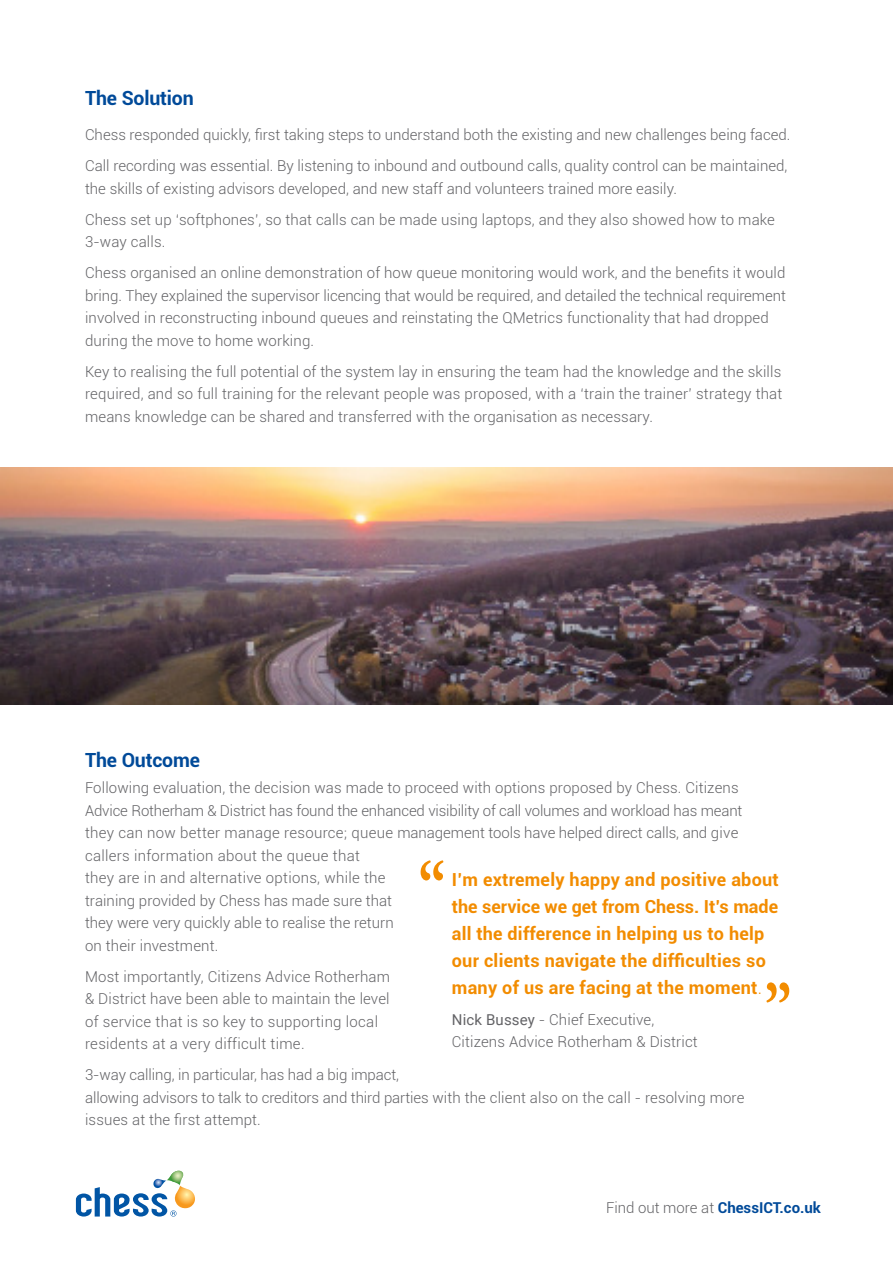
<style>
.page{position:relative;width:893px;height:1263px;background:#fff}
.page>*{position:absolute;margin:0;border:0;box-sizing:border-box;transform-origin:0 0}
.Deck{font:700 19.5px "Roboto";letter-spacing:-.01em;color:#004a99}
.Deck-2{font:700 18px/27px "Roboto";letter-spacing:.015em;color:#f28c00}
.Body_Text{font:300 15px/22.5px "Roboto";letter-spacing:.01em;color:#636366}
.Deck-3{font:300 15px/22.5px "Roboto";letter-spacing:.01em;color:#636366}
.t1{font:700 15px "Roboto";color:#004a99}
.s1{font-weight:300}
.s2{font-weight:400}
.s3{font-style:italic}
.s4{font-weight:300;color:#636366}
</style>
<div class="page">
<svg style="left:76px;top:1170px;width:119px;height:46px"></svg>
<img style="left:0;top:468px;width:893px;height:237px">
<svg style="left:421px;top:860px;width:23px;height:20px"></svg>
<svg style="left:766px;top:982px;width:23px;height:20px"></svg>
<p class="Deck" style="left:85px;top:85px;width:110px">The Solution</p>
<p class="Body_Text" style="left:85px;top:123px;width:707px">Chess responded quickly, first taking steps to understand both the existing and new challenges being faced.</p>
<p class="Body_Text" style="left:85px;top:154px;width:704px">Call recording was essential. By listening to inbound and outbound calls, quality control can be maintained, the skills of existing advisors developed, and new staff and volunteers trained more easily.</p>
<p class="Body_Text" style="left:85px;top:208px;width:691px">Chess set up ‘softphones’, so that calls can be made using laptops, and they also showed how to make<br>3-way calls.</p>
<p class="Body_Text" style="left:85px;top:261px;width:702px">Chess organised an online demonstration of how queue monitoring would work, and the benefits it would bring. They explained the supervisor licencing that would be required, and detailed the technical requirement involved in reconstructing inbound queues and reinstating the QMetrics functionality that had dropped during the move to home working.</p>
<p class="Body_Text" style="left:85px;top:360px;width:699px;text-align:justify">Key to realising the full potential of the system lay in ensuring the team had the knowledge and the skills required, and so full training for the relevant people was proposed, with a ‘train the trainer’ strategy that means knowledge can be shared and transferred with the organisation as necessary.</p>
<p class="Deck" style="left:85px;top:746px;width:117px">The Outcome</p>
<p class="Body_Text" style="left:85px;top:776px;width:659px">Following evaluation, the decision was made to proceed with options proposed by Chess. Citizens Advice Rotherham &amp; District has found the enhanced visibility of call volumes and workload has meant they can now better manage resource; queue management tools have helped direct calls, and give callers information about the queue that<br>they are in and alternative options, while the<br>training provided by Chess has made sure that<br>they were very quickly able to realise the return<br>on their investment.</p>
<p class="Body_Text" style="left:85px;top:965px;width:307px">Most importantly, Citizens Advice Rotherham &amp; District have been able to maintain the level of service that is so key to supporting local residents at a very difficult time.</p>
<p class="Body_Text" style="left:85px;top:1063px;width:661px">3-way calling, in particular, has had a big impact,<br>allowing advisors to talk to creditors and third parties with the client also on the call - resolving more issues at the first attempt.</p>
<p class="Deck-2" style="left:452px;top:865px;width:328px">I’m extremely happy and positive about the service we get from Chess. It’s made all the difference in helping us to help our clients navigate the difficulties so many of us are facing at the moment<span class="s1">.</span></p>
<p class="Deck-3" style="left:452px;top:1007px;width:247px"><span class="s2">Nick Bussey</span> <span class="s3">-</span> Chief Executive,<br>Citizens Advice Rotherham &amp; District</p>
<p class="t1" style="left:606px;top:1197px;width:216px"><span class="s4">Find out more at</span> ChessICT.co.uk</p>
</div>
